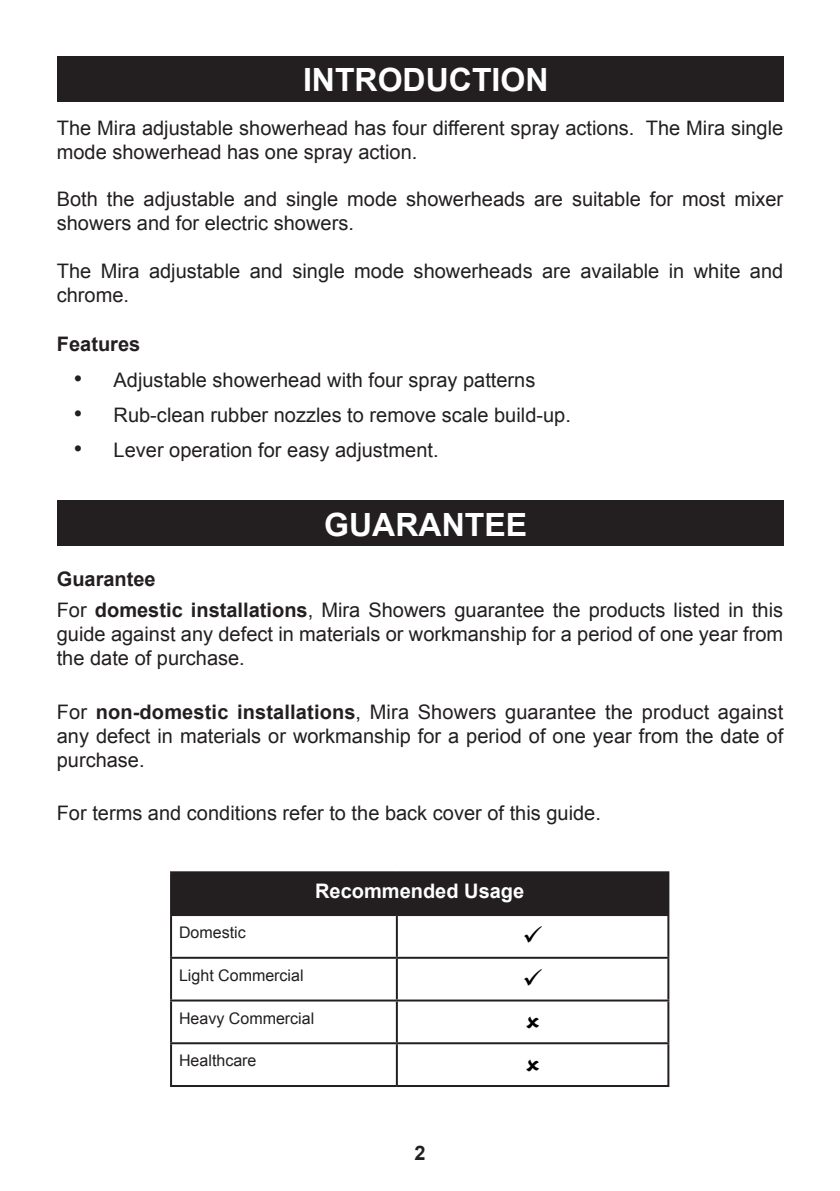
<style>
.page{position:relative;width:840px;height:1191px;background:#fff}
.page>*{position:absolute;margin:0;border:0;box-sizing:border-box;transform-origin:0 0}
.Heading_1{font:700 32px "Arial";color:#fff}
.Body_Justify{font:20px/24px "Arial";color:#231f20}
.Bulleted_List_1{font:20px "Arial";color:#231f20}
.Body_Centre{font:700 20px "Arial";color:#fff}
.Heading_2{font:700 20px "Arial";color:#231f20}
.Heading_3{font:700 20px "Arial";color:#231f20}
.Page_Number{font:700 20px "Arial";color:#231f20}
.Body_Justify-2{font:16px "Arial";color:#231f20}
.s1{font-size:24px}
.s2{font-weight:700}
</style>
<div class="page">
<div style="left:57px;top:57px;width:725px;height:45px;background:#231f20"></div>
<div style="left:171px;top:872px;width:497px;height:43px;background:#231f20"></div>
<hr style="left:170px;top:871px;width:226px;height:2px;background:#231f20">
<hr style="left:170px;top:873px;width:2px;height:41px;background:#231f20">
<hr style="left:396px;top:871px;width:273px;height:2px;background:#231f20">
<hr style="left:667px;top:873px;width:2px;height:41px;background:#231f20">
<hr style="left:170px;top:914px;width:226px;height:2px;background:#231f20">
<hr style="left:170px;top:916px;width:2px;height:40px;background:#231f20">
<hr style="left:396px;top:914px;width:273px;height:2px;background:#231f20">
<hr style="left:395px;top:916px;width:2px;height:40px;background:#231f20">
<hr style="left:667px;top:916px;width:2px;height:40px;background:#231f20">
<hr style="left:170px;top:956px;width:226px;height:2px;background:#231f20">
<hr style="left:170px;top:958px;width:2px;height:41px;background:#231f20">
<hr style="left:396px;top:956px;width:273px;height:2px;background:#231f20">
<hr style="left:395px;top:958px;width:2px;height:41px;background:#231f20">
<hr style="left:667px;top:958px;width:2px;height:41px;background:#231f20">
<hr style="left:170px;top:999px;width:226px;height:2px;background:#231f20">
<hr style="left:170px;top:1001px;width:2px;height:41px;background:#231f20">
<hr style="left:396px;top:999px;width:273px;height:2px;background:#231f20">
<hr style="left:395px;top:1001px;width:2px;height:41px;background:#231f20">
<hr style="left:667px;top:1001px;width:2px;height:41px;background:#231f20">
<hr style="left:170px;top:1042px;width:226px;height:2px;background:#231f20">
<hr style="left:170px;top:1044px;width:2px;height:41px;background:#231f20">
<hr style="left:396px;top:1042px;width:273px;height:2px;background:#231f20">
<hr style="left:395px;top:1044px;width:2px;height:41px;background:#231f20">
<hr style="left:667px;top:1044px;width:2px;height:41px;background:#231f20">
<hr style="left:170px;top:1085px;width:226px;height:2px;background:#231f20">
<hr style="left:396px;top:1085px;width:273px;height:2px;background:#231f20">
<div style="left:57px;top:500px;width:725px;height:46px;background:#231f20"></div>
<p class="Heading_1" style="left:303px;top:59px;width:207px">INTRODUCTION</p>
<p class="Body_Justify" style="left:57px;top:116px;width:727px">The Mira adjustable showerhead has four different spray actions. The Mira single mode showerhead has one spray action.</p>
<p class="Body_Justify" style="left:57px;top:187px;width:727px">Both the adjustable and single mode showerheads are suitable for most mixer showers and for electric showers.</p>
<p class="Body_Justify" style="left:57px;top:259px;width:727px">The Mira adjustable and single mode showerheads are available in white and chrome.</p>
<p class="Heading_3" style="left:57px;top:331px;width:85px">Features</p>
<p class="Bulleted_List_1" style="left:74px;top:366px;width:463px"><span class="s1">•</span> Adjustable showerhead with four spray patterns</p>
<p class="Bulleted_List_1" style="left:74px;top:401px;width:498px"><span class="s1">•</span> Rub-clean rubber nozzles to remove scale build-up.</p>
<p class="Bulleted_List_1" style="left:74px;top:436px;width:366px"><span class="s1">•</span> Lever operation for easy adjustment.</p>
<p class="Heading_1" style="left:324px;top:503px;width:49px">GUARAN</p>
<p class="Heading_1" style="left:464px;top:503px;width:40px">TEE</p>
<p class="Heading_2" style="left:57px;top:566px;width:100px">Guarantee</p>
<p class="Body_Justify" style="left:57px;top:598px;width:727px;text-align:justify">For <span class="s2">domestic installations</span>, Mira Showers guarantee the products listed in this guide against any defect in materials or workmanship for a period of one year from the date of purchase.</p>
<p class="Body_Justify" style="left:57px;top:699px;width:727px;text-align:justify">For <span class="s2">non-domestic installations</span>, Mira Showers guarantee the product against any defect in materials or workmanship for a period of one year from the date of purchase.</p>
<p class="Body_Justify" style="left:57px;top:801px;width:545px">For terms and conditions refer to the back cover of this guide.</p>
<p class="Body_Centre" style="left:315px;top:878px;width:210px">Recommended Usage</p>
<p class="Body_Justify-2" style="left:179px;top:922px;width:68px">Domestic</p>
<p class="Body_Justify-2" style="left:179px;top:964px;width:126px">Light Commercial</p>
<p class="Body_Justify-2" style="left:179px;top:1007px;width:137px">Heavy Commercial</p>
<p class="Body_Justify-2" style="left:179px;top:1050px;width:79px">Healthcare</p>
<p class="Page_Number" style="left:414px;top:1140px;width:13px">2</p>
</div>
